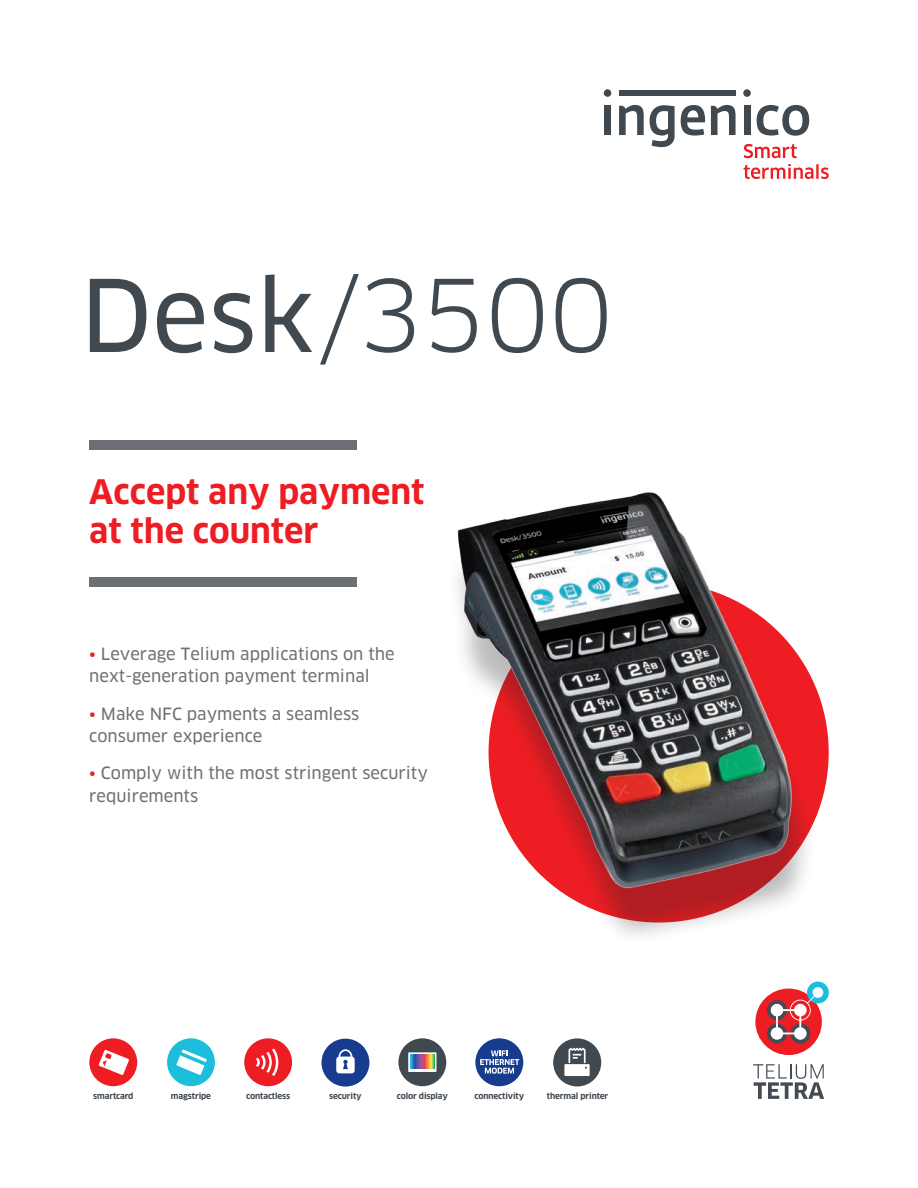
<style>
.page{position:relative;width:918px;height:1188px;background:#fff}
.page>*{position:absolute;margin:0;border:0;box-sizing:border-box;transform-origin:0 0}
.t1{font:97.5px "Clan OT";color:#414950}
.t2{font:700 33px/39.6px "Clan OT";color:#ee1d23}
.t3{font:16.5px/22.5px "Clan OT News";color:#6c7075}
.t4{font:700 8.25px "Clan OT";letter-spacing:-.015em;color:#414950}
.s1{font-family:"Clan OT News"}
.s2{color:#ee1d23}
</style>
<div class="page">
<div style="left:89px;top:440px;width:268px;height:10px;background:#6c7075"></div>
<div style="left:89px;top:578px;width:268px;height:9px;background:#6c7075"></div>
<div style="left:755px;top:989px;width:67px;height:66px;background:#ee1d23;border-radius:50%"></div>
<svg style="left:767px;top:1023px;width:20px;height:20px"></svg>
<div style="left:790px;top:1023px;width:20px;height:20px;background:#444b52;border-radius:50%"></div>
<div style="left:807px;top:982px;width:22px;height:21px;background:#1cbedc;border-radius:50%"></div>
<svg style="left:767px;top:1000px;width:20px;height:20px"></svg>
<svg style="left:771px;top:987px;width:52px;height:53px"></svg>
<svg style="left:753px;top:1064px;width:71px;height:35px"></svg>
<div style="left:604px;top:106px;width:7px;height:29px;background:#414950"></div>
<div style="left:619px;top:90px;width:117px;height:6px;background:#414950"></div>
<svg style="left:650px;top:105px;width:25px;height:42px"></svg>
<svg style="left:681px;top:105px;width:24px;height:31px"></svg>
<div style="left:744px;top:106px;width:6px;height:29px;background:#414950"></div>
<svg style="left:757px;top:105px;width:52px;height:31px"></svg>
<div style="left:604px;top:89px;width:7px;height:8px;background:#414950;border-radius:50%"></div>
<div style="left:743px;top:89px;width:8px;height:8px;background:#414950;border-radius:50%"></div>
<svg style="left:619px;top:105px;width:25px;height:30px"></svg>
<svg style="left:711px;top:105px;width:25px;height:30px"></svg>
<svg style="left:744px;top:144px;width:53px;height:14px"></svg>
<svg style="left:744px;top:164px;width:69px;height:15px"></svg>
<hr style="left:816px;top:164px;width:3px;height:15px;background:#ee1d23">
<svg style="left:821px;top:167px;width:8px;height:12px"></svg>
<div style="left:475px;top:1038px;width:48px;height:48px;background:#173b8e;border-radius:50%"></div>
<svg style="left:480px;top:1050px;width:39px;height:24px"></svg>
<img style="left:457px;top:492px;width:370px;height:444px">
<div style="left:89px;top:1038px;width:48px;height:48px;background:#ee1d23;border-radius:50%"></div>
<svg style="left:99px;top:1050px;width:30px;height:25px"></svg>
<div style="left:167px;top:1038px;width:48px;height:48px;background:#1cbedc;border-radius:50%"></div>
<svg style="left:176px;top:1049px;width:31px;height:26px"></svg>
<div style="left:244px;top:1038px;width:48px;height:48px;background:#ee1d23;border-radius:50%"></div>
<svg style="left:256px;top:1049px;width:22px;height:27px"></svg>
<div style="left:322px;top:1039px;width:47px;height:48px;background:#173b8e;border-radius:50%"></div>
<svg style="left:336px;top:1049px;width:19px;height:24px"></svg>
<div style="left:398px;top:1038px;width:48px;height:48px;background:#414950;border-radius:50%"></div>
<svg style="left:408px;top:1052px;width:28px;height:20px"></svg>
<svg style="left:411px;top:1054px;width:23px;height:14px"></svg>
<div style="left:553px;top:1038px;width:48px;height:48px;background:#414950;border-radius:50%"></div>
<svg style="left:564px;top:1048px;width:26px;height:28px"></svg>
<h1 class="t1" style="left:80px;top:258px;width:534px"><span class="s1">Desk</span>/3500</h1>
<h2 class="t2" style="left:89px;top:472px;width:337px">Accept any payment at the counter</h2>
<p class="t3" style="left:89px;top:642px;width:307px"><span class="s2">•</span> Leverage Telium applications on the next-generation payment terminal</p>
<p class="t3" style="left:89px;top:702px;width:272px"><span class="s2">•</span> Make NFC payments a seamless consumer experience</p>
<p class="t3" style="left:89px;top:762px;width:340px"><span class="s2">•</span> Comply with the most stringent security requirements</p>
<p class="t4" style="left:93px;top:1091px;width:42px">smartcard</p>
<p class="t4" style="left:171px;top:1091px;width:42px">magstripe</p>
<p class="t4" style="left:246px;top:1091px;width:45px">contactless</p>
<p class="t4" style="left:329px;top:1091px;width:34px">security</p>
<p class="t4" style="left:397px;top:1091px;width:53px">color display</p>
<p class="t4" style="left:475px;top:1091px;width:51px">connectivity</p>
<p class="t4" style="left:547px;top:1091px;width:63px">thermal printer</p>
</div>
